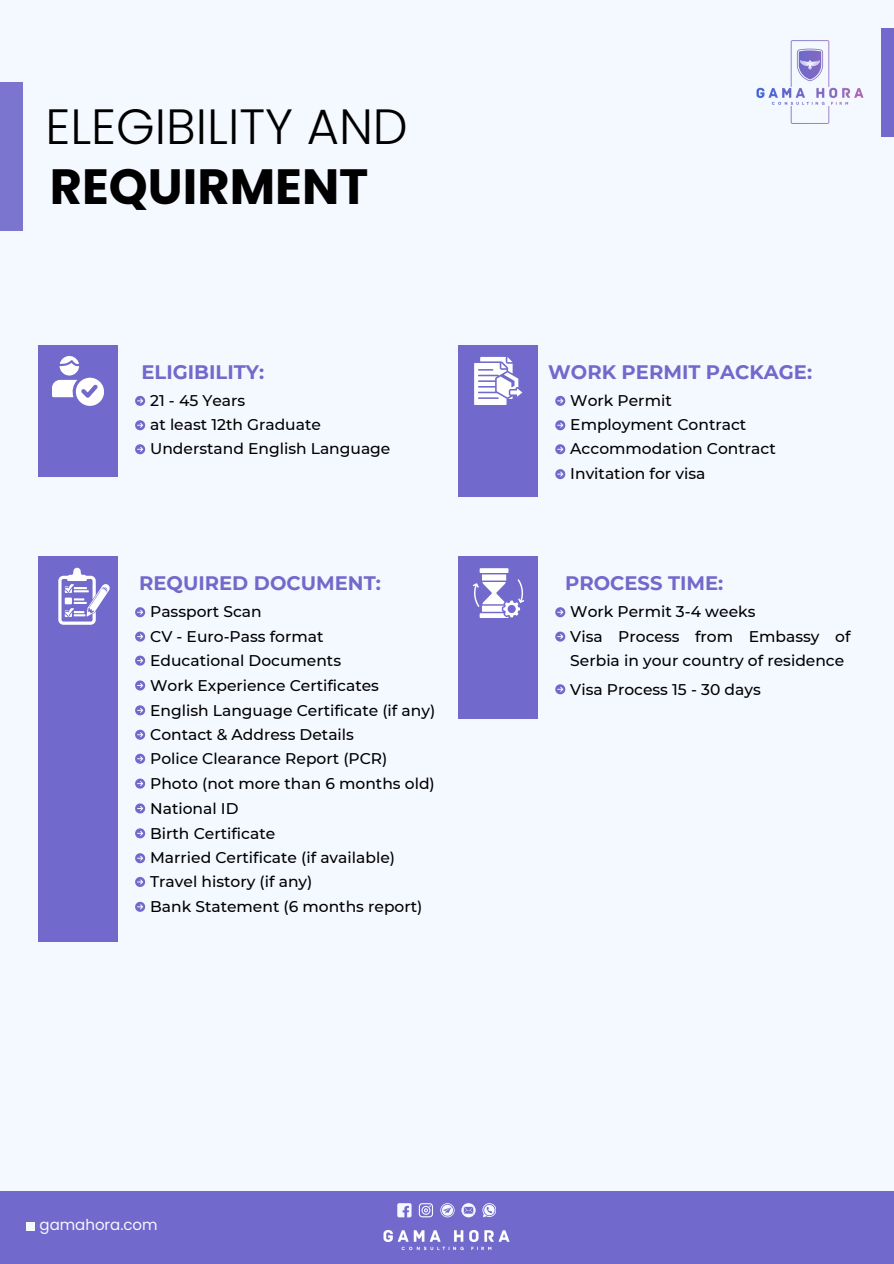
<style>
.page{position:relative;width:894px;height:1264px;background:#fff}
.page>*{position:absolute;margin:0;border:0;box-sizing:border-box;transform-origin:0 0}
.t1{font:300 49.5px "Poppins";color:#000}
.t2{font:700 49.5px "Poppins";color:#000}
.t3{font:700 19.5px "Montserrat";color:#7169cb}
.t4{font:500 15.45px/24.5px "Montserrat";color:#000}
.t5{font:15px "Poppins";color:#f4f8ff}
</style>
<div class="page">
<div style="left:0;top:0;width:893px;height:1263px;background:#f4f8ff"></div>
<div style="left:38px;top:345px;width:80px;height:131px;background:#7169cb"></div>
<svg style="left:135px;top:396px;width:10px;height:10px"></svg>
<svg style="left:135px;top:420px;width:10px;height:10px"></svg>
<svg style="left:52px;top:356px;width:52px;height:49px"></svg>
<svg style="left:135px;top:444px;width:10px;height:10px"></svg>
<div style="left:458px;top:345px;width:79px;height:152px;background:#7169cb"></div>
<svg style="left:555px;top:396px;width:10px;height:10px"></svg>
<svg style="left:555px;top:420px;width:10px;height:10px"></svg>
<svg style="left:555px;top:444px;width:10px;height:10px"></svg>
<svg style="left:555px;top:469px;width:10px;height:10px"></svg>
<svg style="left:474px;top:357px;width:48px;height:48px"></svg>
<div style="left:38px;top:556px;width:80px;height:385px;background:#7169cb"></div>
<svg style="left:135px;top:607px;width:10px;height:10px"></svg>
<svg style="left:135px;top:631px;width:10px;height:10px"></svg>
<svg style="left:135px;top:655px;width:10px;height:10px"></svg>
<svg style="left:135px;top:680px;width:10px;height:10px"></svg>
<svg style="left:58px;top:567px;width:52px;height:57px"></svg>
<svg style="left:135px;top:705px;width:10px;height:10px"></svg>
<svg style="left:135px;top:729px;width:10px;height:10px"></svg>
<svg style="left:135px;top:753px;width:10px;height:10px"></svg>
<svg style="left:135px;top:778px;width:10px;height:10px"></svg>
<svg style="left:135px;top:803px;width:10px;height:10px"></svg>
<svg style="left:135px;top:828px;width:10px;height:10px"></svg>
<svg style="left:135px;top:853px;width:10px;height:10px"></svg>
<svg style="left:135px;top:877px;width:10px;height:10px"></svg>
<div style="left:458px;top:556px;width:79px;height:162px;background:#7169cb"></div>
<svg style="left:555px;top:607px;width:10px;height:10px"></svg>
<svg style="left:555px;top:631px;width:10px;height:10px"></svg>
<svg style="left:555px;top:684px;width:10px;height:10px"></svg>
<svg style="left:473px;top:568px;width:51px;height:49px"></svg>
<svg style="left:135px;top:901px;width:10px;height:10px"></svg>
<div style="left:0;top:82px;width:23px;height:148px;background:#7c75cf"></div>
<img style="left:756px;top:40px;width:108px;height:84px">
<div style="left:881px;top:28px;width:12px;height:108px;background:#7169cb"></div>
<div style="left:0;top:1190px;width:893px;height:73px;background:#7169cb"></div>
<img style="left:383px;top:1230px;width:127px;height:21px">
<svg style="left:397px;top:1203px;width:14px;height:14px"></svg>
<svg style="left:418px;top:1203px;width:15px;height:14px"></svg>
<svg style="left:440px;top:1203px;width:14px;height:14px"></svg>
<svg style="left:461px;top:1203px;width:14px;height:14px"></svg>
<svg style="left:482px;top:1203px;width:14px;height:14px"></svg>
<div style="left:26px;top:1221px;width:8px;height:9px;background:#f4f8ff"></div>
<p class="t1" style="left:45px;top:92px;width:364px">ELEGIBILITY AND</p>
<p class="t2" style="left:50px;top:152px;width:320px">REQUIRMENT</p>
<p class="t3" style="left:141px;top:360px;width:124px">ELIGIBILITY:</p>
<p class="t4" style="left:150px;top:388px;width:97px">21 - 45 Years</p>
<h2 class="t4" style="left:150px;top:412px;width:172px">at least 12th Graduate</h2>
<h1 class="t4" style="left:150px;top:436px;width:242px">Understand English Language</h1>
<p class="t3" style="left:139px;top:571px;width:243px">REQUIRED DOCUMENT:</p>
<p class="t4" style="left:150px;top:599px;width:113px">Passport Scan</p>
<p class="t4" style="left:150px;top:624px;width:175px">CV - Euro-Pass format</p>
<p class="t4" style="left:150px;top:648px;width:192px">Educational Documents</p>
<p class="t4" style="left:150px;top:673px;width:230px">Work Experience Certificates</p>
<p class="t4" style="left:150px;top:697px;width:286px">English Language Certificate (if any)</p>
<h3 class="t4" style="left:150px;top:722px;width:205px">Contact &amp; Address Details</h3>
<p class="t4" style="left:150px;top:746px;width:239px">Police Clearance Report (PCR)</p>
<p class="t4" style="left:150px;top:771px;width:286px">Photo (not more than 6 months old)</p>
<p class="t4" style="left:150px;top:796px;width:90px">National ID</p>
<p class="t4" style="left:150px;top:820px;width:126px">Birth Certificate</p>
<p class="t4" style="left:150px;top:845px;width:246px">Married Certificate (if available)</p>
<p class="t4" style="left:150px;top:869px;width:164px">Travel history (if any)</p>
<p class="t4" style="left:150px;top:894px;width:274px">Bank Statement (6 months report)</p>
<p class="t3" style="left:548px;top:360px;width:265px">WORK PERMIT PACKAGE:</p>
<p class="t4" style="left:570px;top:388px;width:103px">Work Permit</p>
<h3 class="t4" style="left:570px;top:412px;width:177px">Employment Contract</h3>
<p class="t4" style="left:570px;top:436px;width:207px">Accommodation Contract</p>
<p class="t4" style="left:570px;top:461px;width:137px">Invitation for visa</p>
<p class="t3" style="left:565px;top:571px;width:160px">PROCESS TIME:</p>
<p class="t4" style="left:570px;top:599px;width:187px">Work Permit 3-4 weeks</p>
<p class="t4" style="left:570px;top:624px;width:281px">Visa Process from Embassy of<br>Serbia in your country of residence</p>
<p class="t4" style="left:570px;top:676px;width:192px">Visa Process 15 - 30 days</p>
<p class="t5" style="left:40px;top:1214px;width:120px">gamahora.com</p>
</div>
